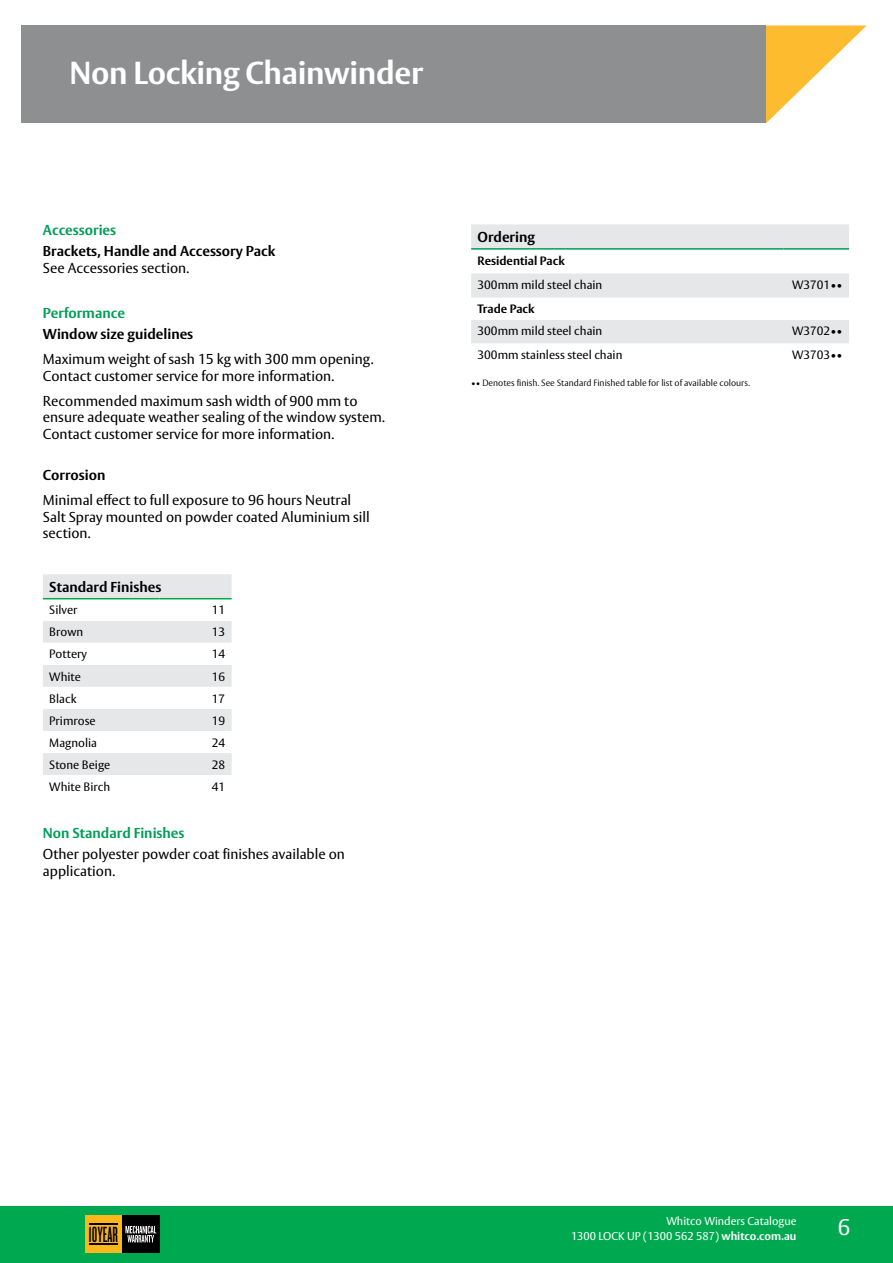
<style>
.page{position:relative;width:893px;height:1263px;background:#fff}
.page>*{position:absolute;margin:0;border:0;box-sizing:border-box;transform-origin:0 0}
.t1{font:700 31.5px "ASSA Vesta";letter-spacing:-.01em;color:#fff}
.t2{font:22.95px "Knockout HTF46 Flyweight";color:#000}
.t3{font:22.5px "ASSA Vesta";color:#fff}
.t4{font:14.25px/16.5px "ASSA Vesta";color:#000}
.t5{font:700 14.25px "ASSA Vesta";color:#000}
.t6{font:700 14.25px "ASSA Vesta";color:#009d57}
.t7{font:12px "ASSA Vesta";color:#000}
.t8{font:700 12px "ASSA Vesta";color:#000}
.t9{font:11.25px "ASSA Vesta";color:#fff}
.t10{font:300 9px "ASSA Vesta";color:#000}
.s1{font-weight:700}
</style>
<div class="page">
<div style="left:21px;top:26px;width:745px;height:97px;background:#8d8f91"></div>
<svg style="left:766px;top:26px;width:100px;height:97px"></svg>
<div style="left:0;top:1206px;width:893px;height:57px;background:#00a94f"></div>
<div style="left:85px;top:1216px;width:37px;height:37px;background:#fdb71a"></div>
<div style="left:122px;top:1216px;width:37px;height:37px;background:#000"></div>
<svg style="left:125px;top:1226px;width:31px;height:16px"></svg>
<svg style="left:89px;top:1224px;width:29px;height:1px"></svg>
<svg style="left:89px;top:1243px;width:29px;height:1px"></svg>
<svg style="left:43px;top:574px;width:189px;height:201px"></svg>
<hr style="left:43px;top:598px;width:117px;height:1px;background:#00a94f">
<hr style="left:160px;top:598px;width:72px;height:1px;background:#00a94f">
<div style="left:471px;top:224px;width:378px;height:24px;background:#e6e7e8"></div>
<svg style="left:471px;top:273px;width:378px;height:70px"></svg>
<hr style="left:471px;top:248px;width:312px;height:2px;background:#009d57">
<hr style="left:783px;top:248px;width:66px;height:2px;background:#009d57">
<h1 class="t1" style="left:69px;top:54px;width:355px">Non Locking Chainwinder</h1>
<p class="t6" style="left:43px;top:222px;width:75px">Accessories</p>
<p class="t5" style="left:43px;top:242px;width:234px">Brackets, Handle and Accessory Pack</p>
<p class="t4" style="left:43px;top:260px;width:148px">See Accessories section.</p>
<p class="t6" style="left:43px;top:305px;width:84px">Performance</p>
<p class="t5" style="left:43px;top:325px;width:152px">Window size guidelines</p>
<p class="t4" style="left:43px;top:352px;width:332px">Maximum weight of sash 15 kg with 300 mm opening.<br>Contact customer service for more information.</p>
<p class="t4" style="left:43px;top:393px;width:343px">Recommended maximum sash width of 900 mm to ensure adequate weather sealing of the window system.<br>Contact customer service for more information.</p>
<p class="t5" style="left:43px;top:466px;width:64px">Corrosion</p>
<p class="t4" style="left:43px;top:493px;width:328px">Minimal effect to full exposure to 96 hours Neutral<br>Salt Spray mounted on powder coated Aluminium sill section.</p>
<p class="t5" style="left:49px;top:578px;width:113px">Standard Finishes</p>
<p class="t7" style="left:49px;top:603px;width:30px">Silver</p>
<p class="t7" style="left:212px;top:603px;width:15px">11</p>
<p class="t7" style="left:49px;top:625px;width:35px">Brown</p>
<p class="t7" style="left:212px;top:625px;width:15px">13</p>
<p class="t7" style="left:49px;top:647px;width:39px">Pottery</p>
<p class="t7" style="left:212px;top:647px;width:15px">14</p>
<p class="t7" style="left:49px;top:669px;width:33px">White</p>
<p class="t7" style="left:212px;top:669px;width:15px">16</p>
<p class="t7" style="left:49px;top:691px;width:29px">Black</p>
<p class="t7" style="left:212px;top:691px;width:15px">17</p>
<p class="t7" style="left:49px;top:713px;width:48px">Primrose</p>
<p class="t7" style="left:212px;top:713px;width:15px">19</p>
<p class="t7" style="left:49px;top:735px;width:49px">Magnolia</p>
<p class="t7" style="left:212px;top:735px;width:15px">24</p>
<p class="t7" style="left:49px;top:757px;width:63px">Stone Beige</p>
<p class="t7" style="left:212px;top:757px;width:15px">28</p>
<p class="t7" style="left:49px;top:779px;width:62px">White Birch</p>
<p class="t7" style="left:212px;top:779px;width:15px">41</p>
<p class="t6" style="left:43px;top:824px;width:143px">Non Standard Finishes</p>
<p class="t4" style="left:43px;top:846px;width:303px">Other polyester powder coat finishes available on application.</p>
<p class="t5" style="left:477px;top:228px;width:59px">Ordering</p>
<p class="t8" style="left:477px;top:253px;width:89px">Residential Pack</p>
<p class="t7" style="left:477px;top:278px;width:126px">300mm mild steel chain</p>
<p class="t7" style="left:792px;top:278px;width:52px">W3701••</p>
<p class="t8" style="left:477px;top:302px;width:59px">Trade Pack</p>
<p class="t7" style="left:477px;top:324px;width:126px">300mm mild steel chain</p>
<p class="t7" style="left:792px;top:324px;width:52px">W3702••</p>
<p class="t7" style="left:477px;top:348px;width:146px">300mm stainless steel chain</p>
<p class="t7" style="left:792px;top:348px;width:52px">W3703••</p>
<p class="t10" style="left:471px;top:377px;width:280px">•• Denotes finish. See Standard Finished table for list of available colours.</p>
<p class="t9" style="left:666px;top:1214px;width:132px">Whitco Winders Catalogue</p>
<h2 class="t2" style="left:88px;top:1223px;width:31px">10YEAR</h2>
<p class="t9" style="left:571px;top:1229px;width:227px">1300 LOCK UP (1300 562 587) <span class="s1">whitco.com.au</span></p>
<h3 class="t3" style="left:838px;top:1214px;width:14px">6</h3>
</div>
